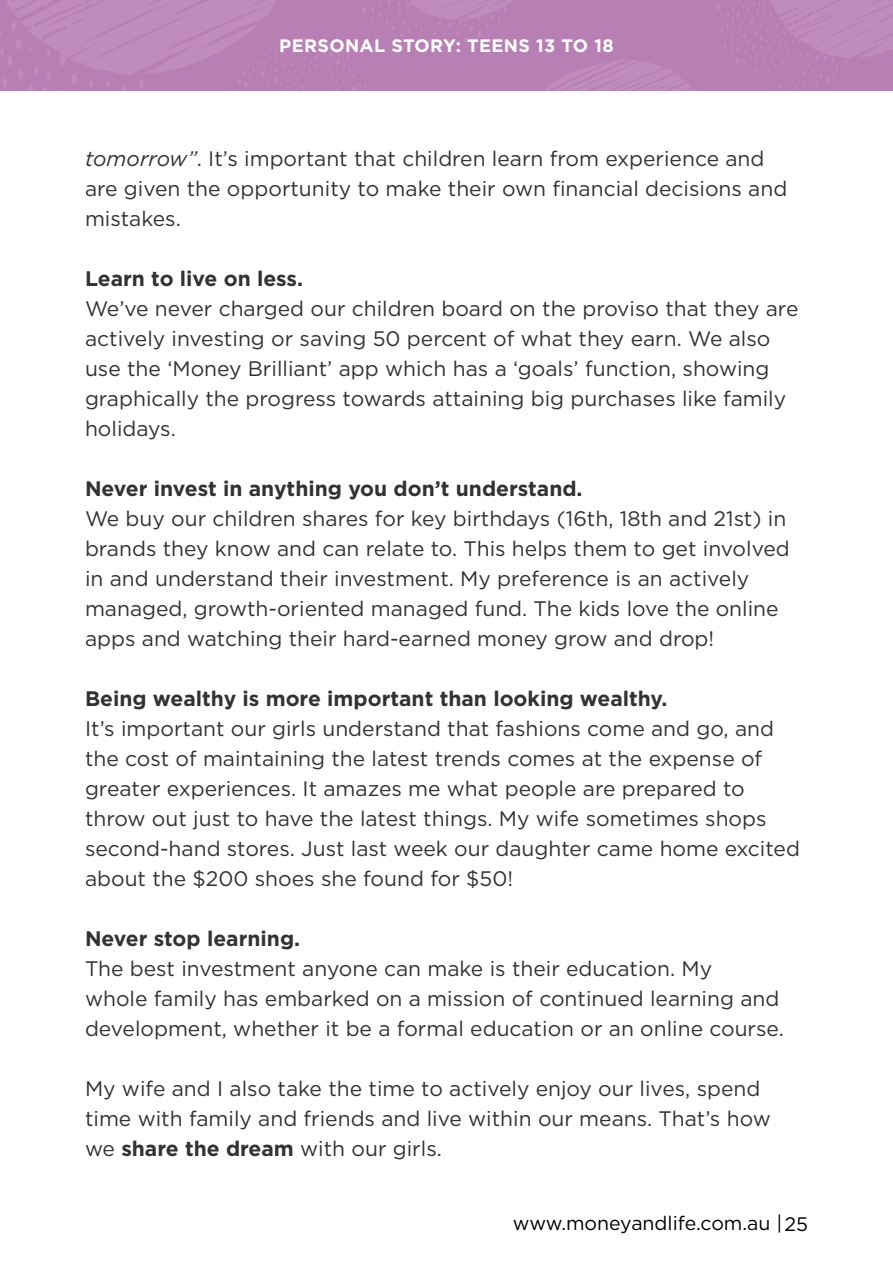
<style>
.page{position:relative;width:893px;height:1263px;background:#fff}
.page>*{position:absolute;margin:0;border:0;box-sizing:border-box;transform-origin:0 0}
.t1{font:21px/30px "Gotham";color:#323232}
.t2{font:700 21px "Gotham";color:#323232}
.t3{font:19.5px "Gotham";color:#000}
.t4{font:700 18px "Gotham";letter-spacing:.02em;color:#fff}
.s1{font-style:italic}
.s2{font-weight:700}
</style>
<div class="page">
<svg style="left:0;top:0;width:893px;height:90px;background:#b982b6"></svg>
<p class="t4" style="left:279px;top:38px;width:336px">PERSONAL STORY: TEENS 13 TO 18</p>
<p class="t1" style="left:85px;top:144px;width:704px"><span class="s1">tomorrow”</span>. It’s important that children learn from experience and are given the opportunity to make their own financial decisions and mistakes.</p>
<p class="t2" style="left:85px;top:269px;width:220px">Learn to live on less.</p>
<p class="t1" style="left:85px;top:294px;width:715px">We’ve never charged our children board on the proviso that they are actively investing or saving 50 percent of what they earn. We also use the ‘Money Brilliant’ app which has a ‘goals’ function, showing graphically the progress towards attaining big purchases like family holidays.</p>
<p class="t2" style="left:85px;top:479px;width:499px">Never invest in anything you don’t understand.</p>
<p class="t1" style="left:85px;top:504px;width:706px">We buy our children shares for key birthdays (16th, 18th and 21st) in brands they know and can relate to. This helps them to get involved in and understand their investment. My preference is an actively managed, growth-oriented managed fund. The kids love the online apps and watching their hard-earned money grow and drop!</p>
<p class="t2" style="left:85px;top:689px;width:584px">Being wealthy is more important than looking wealthy.</p>
<p class="t1" style="left:85px;top:714px;width:716px">It’s important our girls understand that fashions come and go, and the cost of maintaining the latest trends comes at the expense of greater experiences. It amazes me what people are prepared to throw out just to have the latest things. My wife sometimes shops second-hand stores. Just last week our daughter came home excited about the $200 shoes she found for $50!</p>
<p class="t2" style="left:85px;top:929px;width:217px">Never stop learning.</p>
<p class="t1" style="left:85px;top:954px;width:700px">The best investment anyone can make is their education. My<br>whole family has embarked on a mission of continued learning and development, whether it be a formal education or an online course.</p>
<p class="t1" style="left:85px;top:1074px;width:687px">My wife and I also take the time to actively enjoy our lives, spend time with family and friends and live within our means. That’s how we <span class="s2">share the dream</span> with our girls.</p>
<p class="t3" style="left:513px;top:1214px;width:297px">www.moneyandlife.com.au | 25</p>
</div>
